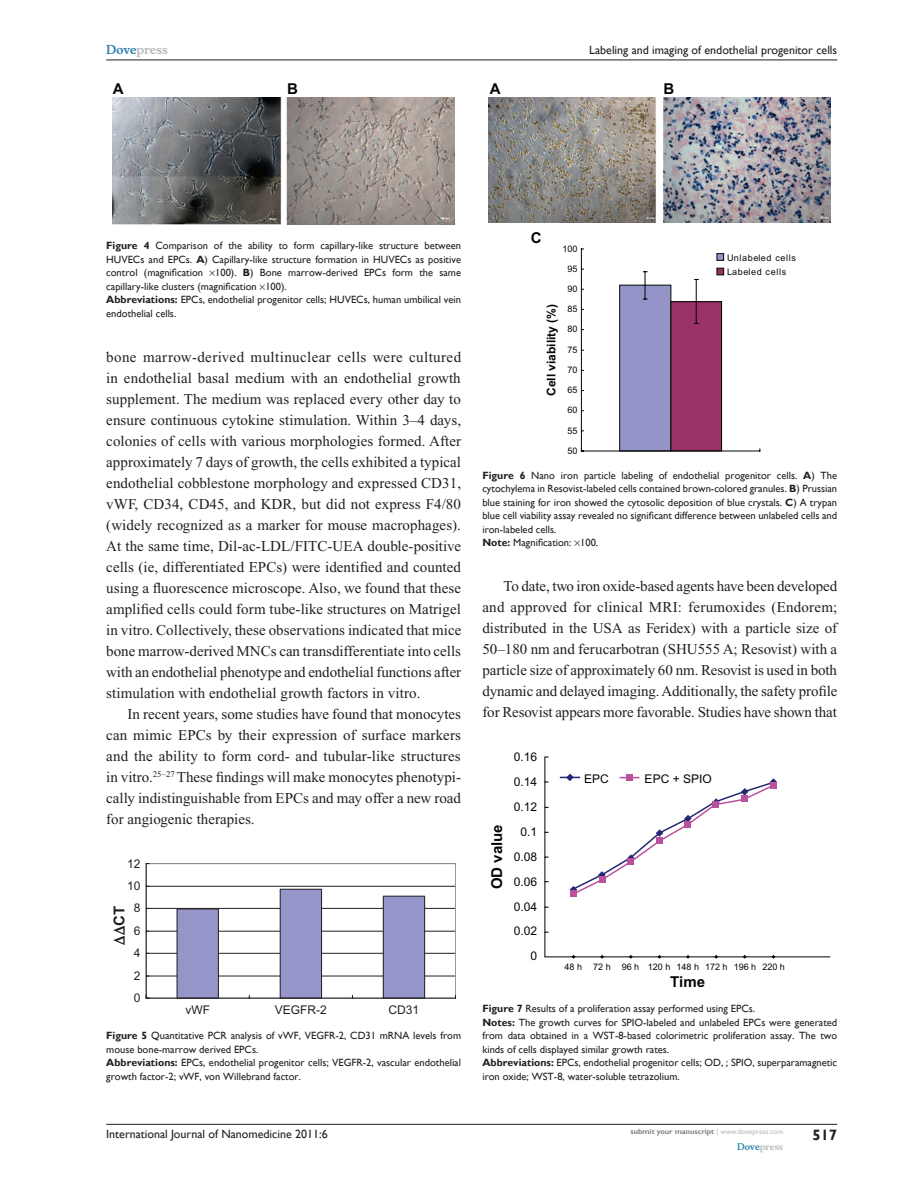
<style>
.page{position:relative;width:918px;height:1188px;background:#fff}
.page>*{position:absolute;margin:0;border:0;box-sizing:border-box;transform-origin:0 0}
.t1{font:15px/21px "Times New Roman";color:#231f20;text-align:justify}
.t2{font:700 15px "Arial";color:#040503}
.t3{font:700 15px "Arial";color:#231f20}
.t4{font:700 15px "Gill Sans";color:#231f20}
.t5{font:12px "Gill Sans";color:#231f20}
.t6{font:12px "Arial";color:#040503}
.t7{font:12px "Arial";color:#231f20}
.t8{font:700 12px "Arial";color:#040503}
.t9{font:700 12px "Musee";color:#b8b9bc}
.t10{font:10.5px/13.5px "Gill Sans";color:#231f20}
.t11{font:9px "Arial";color:#040503}
.t12{font:9px/14.1px "Arial";letter-spacing:.07em;color:#040503}
.t13{font:700 9px "Musee";color:#b8b9bc}
.t14{font:700 7.5px "Gill Sans";color:#808285}
.s1{color:#3485ae}
.s2{font-weight:700}
.s3{font-weight:400;color:#b8b9bc}
</style>
<div class="page">
<hr style="left:106px;top:1124px;width:731px;height:1px;background:#231f20">
<hr style="left:106px;top:60px;width:731px;height:1px;background:#231f20">
<img style="left:489px;top:98px;width:342px;height:125px">
<div style="left:619px;top:285px;width:52px;height:166px;background:#9594c9;border:1px solid #040503"></div>
<svg style="left:643px;top:271px;width:79px;height:180px"></svg>
<hr style="left:581px;top:249px;width:1px;height:202px;background:#040503">
<hr style="left:581px;top:451px;width:179px;height:1px;background:#040503">
<div style="left:717px;top:253px;width:7px;height:8px;background:#9594c9;border:1px solid #040503"></div>
<div style="left:717px;top:268px;width:7px;height:7px;background:#993267;border:1px solid #040503"></div>
<svg style="left:544px;top:756px;width:286px;height:202px"></svg>
<svg style="left:572px;top:955px;width:4px;height:4px"></svg>
<svg style="left:600px;top:955px;width:4px;height:4px"></svg>
<svg style="left:629px;top:955px;width:4px;height:4px"></svg>
<svg style="left:686px;top:955px;width:4px;height:4px"></svg>
<svg style="left:714px;top:955px;width:4px;height:4px"></svg>
<svg style="left:743px;top:955px;width:4px;height:4px"></svg>
<svg style="left:560px;top:774px;width:217px;height:122px"></svg>
<img style="left:113px;top:98px;width:342px;height:126px">
<hr style="left:146px;top:976px;width:310px;height:1px;background:#231f20">
<hr style="left:146px;top:953px;width:310px;height:1px;background:#231f20">
<hr style="left:146px;top:931px;width:310px;height:1px;background:#231f20">
<hr style="left:146px;top:908px;width:310px;height:1px;background:#231f20">
<hr style="left:146px;top:886px;width:310px;height:1px;background:#231f20">
<hr style="left:146px;top:863px;width:310px;height:1px;background:#939598">
<hr style="left:455px;top:864px;width:1px;height:134px;background:#939598">
<div style="left:177px;top:909px;width:41px;height:89px;background:#9695c9"></div>
<div style="left:177px;top:909px;width:42px;height:89px;border:1px solid #231f20"></div>
<div style="left:280px;top:889px;width:42px;height:109px;background:#9695c9"></div>
<div style="left:280px;top:889px;width:42px;height:109px;border:1px solid #231f20"></div>
<div style="left:383px;top:896px;width:42px;height:102px;background:#9695c9"></div>
<div style="left:383px;top:896px;width:42px;height:102px;border:1px solid #231f20"></div>
<hr style="left:146px;top:864px;width:1px;height:134px;background:#231f20">
<hr style="left:146px;top:998px;width:310px;height:1px;background:#231f20">
<p class="t9" style="left:106px;top:43px;width:63px"><span class="s1">Dove</span>press</p>
<p class="t2" style="left:113px;top:80px;width:12px">A</p>
<p class="t2" style="left:287px;top:80px;width:12px">B</p>
<p class="t5" style="left:589px;top:43px;width:249px">Labeling and imaging of endothelial progenitor cells</p>
<p class="t2" style="left:490px;top:80px;width:12px">A</p>
<p class="t2" style="left:664px;top:80px;width:12px">B</p>
<p class="t10" style="left:106px;top:239px;width:356px"><span class="s2">Figure 4</span> Comparison of the ability to form capillary-like structure between HUVECs and EPCs. <span class="s2">A</span>) Capillary-like structure formation in HUVECs as positive control (magnification 100). <span class="s2">B</span>) Bone marrow-derived EPCs form the same capillary-like clusters (magnification 100).<br><span class="s2">Abbreviations:</span> EPCs, endothelial progenitor cells; HUVECs, human umbilical vein endothelial cells.</p>
<p class="t1" style="left:106px;top:346px;width:357px">bone marrow-derived multinuclear cells were cultured in endothelial basal medium with an endothelial growth supplement. The medium was replaced every other day to ensure continuous cytokine stimulation. Within 3–4 days, colonies of cells with various morphologies formed. After approximately 7 days of growth, the cells exhibited a typical endothelial cobblestone morphology and expressed CD31, vWF, CD34, CD45, and KDR, but did not express F4/80 (widely recognized as a marker for mouse macrophages).<br>At the same time, Dil-ac-LDL/FITC-UEA double-positive cells (ie, differentiated EPCs) were identified and counted using a fluorescence microscope. Also, we found that these amplified cells could form tube-like structures on Matrigel in vitro. Collectively, these observations indicated that mice bone marrow-derived MNCs can transdifferentiate into cells with an endothelial phenotype and endothelial functions after stimulation with endothelial growth factors in vitro.</p>
<p class="t1" style="left:106px;top:703px;width:356px;text-indent:21px">In recent years, some studies have found that monocytes can mimic EPCs by their expression of surface markers and the ability to form cord- and tubular-like structures in vitro.<sup>25–27</sup> These findings will make monocytes phenotypi&shy;cally indistinguishable from EPCs and may offer a new road for angiogenic therapies.</p>
<p class="t7" style="left:127px;top:856px;width:15px">12</p>
<p class="t7" style="left:127px;top:879px;width:15px">10</p>
<p class="t2" style="left:531px;top:229px;width:12px">C</p>
<p class="t11" style="left:563px;top:243px;width:17px">100</p>
<p class="t11" style="left:568px;top:264px;width:12px">95</p>
<p class="t11" style="left:568px;top:284px;width:12px">90</p>
<p class="t8" style="left:544px;top:396px;width:94px;rotate:-90deg">Cell viability (%)</p>
<p class="t11" style="left:568px;top:304px;width:12px">85</p>
<p class="t11" style="left:568px;top:324px;width:12px">80</p>
<p class="t11" style="left:568px;top:344px;width:12px">75</p>
<p class="t11" style="left:568px;top:365px;width:12px">70</p>
<p class="t11" style="left:568px;top:385px;width:12px">65</p>
<p class="t11" style="left:568px;top:405px;width:12px">60</p>
<p class="t11" style="left:568px;top:425px;width:12px">55</p>
<p class="t11" style="left:568px;top:445px;width:12px">50</p>
<p class="t12" style="left:727px;top:251px;width:70px">Unlabeled cells<br>Labeled cells</p>
<p class="t10" style="left:482px;top:469px;width:356px"><span class="s2">Figure 6</span> Nano iron particle labeling of endothelial progenitor cells. <span class="s2">A</span>) The cytochylema in Resovist-labeled cells contained brown-colored granules. <span class="s2">B</span>) Prussian blue staining for iron showed the cytosolic deposition of blue crystals. <span class="s2">C</span>) A trypan blue cell viability assay revealed no significant difference between unlabeled cells and iron-labeled cells.<br><span class="s2">Note:</span> Magnification: 100.</p>
<p class="t1" style="left:482px;top:576px;width:357px;text-indent:21px">To date, two iron oxide-based agents have been developed and approved for clinical MRI: ferumoxides (Endorem; distributed in the USA as Feridex) with a particle size of 50–180 nm and ferucarbotran (SHU555 A; Resovist) with a particle size of approximately 60 nm. Resovist is used in both dynamic and delayed imaging. Additionally, the safety profile for Resovist appears more favorable. Studies have shown that</p>
<p class="t2" style="left:488px;top:889px;width:67px;rotate:-90deg">OD value</p>
<p class="t6" style="left:514px;top:750px;width:25px">0.16</p>
<p class="t6" style="left:514px;top:775px;width:25px">0.14</p>
<p class="t6" style="left:514px;top:800px;width:25px">0.12</p>
<p class="t6" style="left:520px;top:825px;width:18px">0.1</p>
<p class="t6" style="left:514px;top:850px;width:25px">0.08</p>
<p class="t6" style="left:514px;top:875px;width:25px">0.06</p>
<p class="t6" style="left:584px;top:772px;width:26px">EPC</p>
<p class="t6" style="left:645px;top:772px;width:69px">EPC + SPIO</p>
<p class="t3" style="left:111px;top:945px;width:40px;rotate:-90deg">∆∆CT</p>
<p class="t7" style="left:134px;top:901px;width:8px">8</p>
<p class="t7" style="left:134px;top:924px;width:8px">6</p>
<p class="t6" style="left:514px;top:899px;width:25px">0.04</p>
<p class="t6" style="left:514px;top:924px;width:25px">0.02</p>
<p class="t7" style="left:134px;top:946px;width:8px">4</p>
<p class="t6" style="left:530px;top:949px;width:8px">0</p>
<p class="t7" style="left:134px;top:969px;width:8px">2</p>
<p class="t11" style="left:565px;top:962px;width:136px">48 h 72 h 96 h 120 h 148 h</p>
<p class="t2" style="left:670px;top:973px;width:37px">Time</p>
<p class="t11" style="left:705px;top:962px;width:81px">172 h 196 h 220 h</p>
<p class="t7" style="left:134px;top:991px;width:8px">0</p>
<p class="t7" style="left:389px;top:1003px;width:32px">CD31</p>
<p class="t7" style="left:185px;top:1003px;width:26px">vWF</p>
<p class="t7" style="left:275px;top:1003px;width:54px">VEGFR-2</p>
<p class="t10" style="left:106px;top:1029px;width:356px"><span class="s2">Figure 5</span> Quantitative PCR analysis of vWF, VEGFR-2, CD31 mRNA levels from mouse bone-marrow derived EPCs.<br><span class="s2">Abbreviations:</span> EPCs, endothelial progenitor cells; VEGFR-2, vascular endothelial growth factor-2; vWF, von Willebrand factor.</p>
<p class="t10" style="left:482px;top:1002px;width:356px"><span class="s2">Figure 7</span> Results of a proliferation assay performed using EPCs.<br><span class="s2">Notes:</span> The growth curves for SPIO-labeled and unlabeled EPCs were generated from data obtained in a WST-8-based colorimetric proliferation assay. The two kinds of cells displayed similar growth rates.<br><span class="s2">Abbreviations:</span> EPCs, endothelial progenitor cells; OD, ; SPIO, superparamagnetic iron oxide; WST-8, water-soluble tetrazolium.</p>
<p class="t5" style="left:106px;top:1127px;width:223px">International Journal of Nanomedicine 2011:6</p>
<p class="t14" style="left:631px;top:1127px;width:154px">submit your manuscript <span class="s3">| www.dovepress.com</span></p>
<p class="t13" style="left:737px;top:1141px;width:48px"><span class="s1">Dove</span>press</p>
<p class="t4" style="left:812px;top:1126px;width:26px">517</p>
</div>
